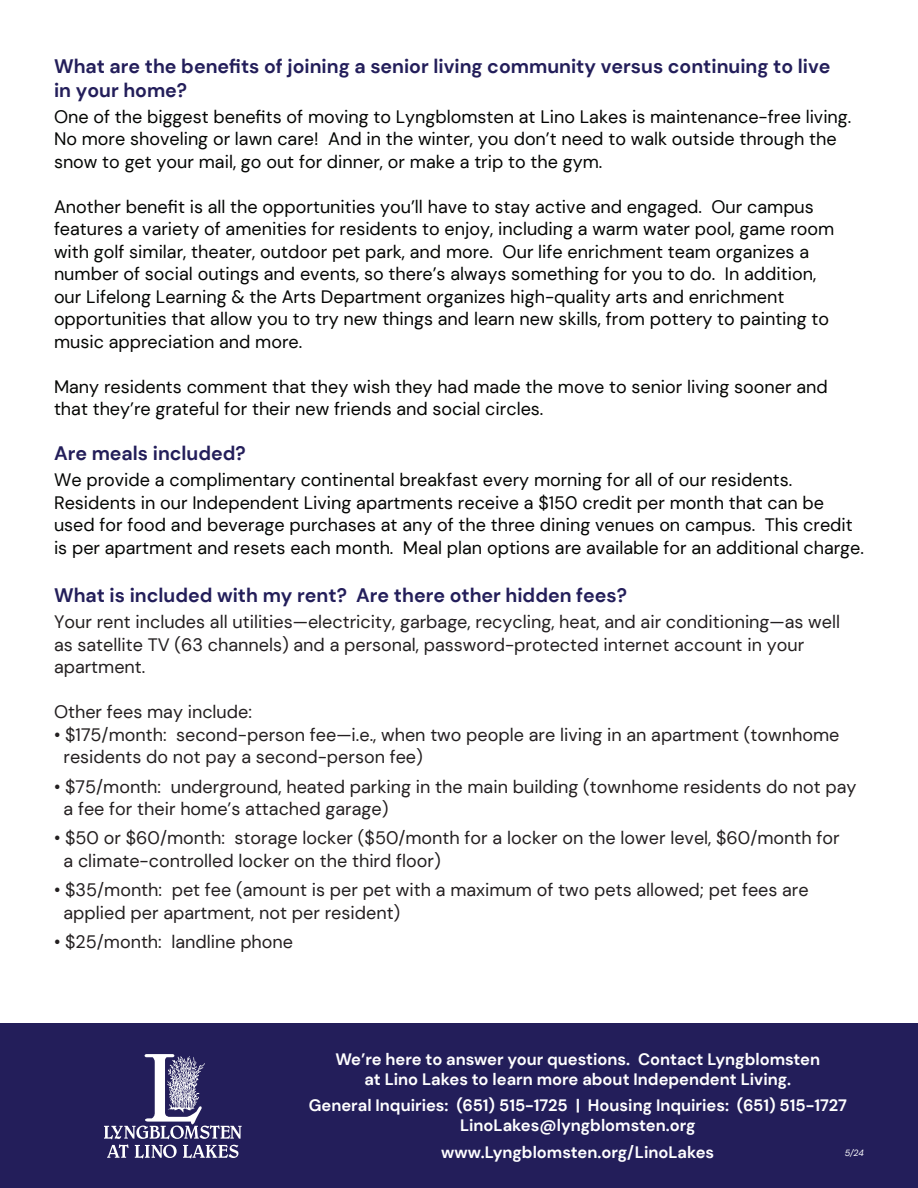
<style>
.page{position:relative;width:918px;height:1188px;background:#fff}
.page>*{position:absolute;margin:0;border:0;box-sizing:border-box;transform-origin:0 0}
.t1{font:700 19.5px/23.4px "DM Sans";color:#231e5a}
.t2{font:18px/22.5px "DM Sans";color:#040503}
.t3{font:18px/22.5px "DM Sans";color:#231f20}
.t4{font:700 16.5px/19.8px "DM Sans";color:#fff;text-align:center}
.t5{font:italic 9px "DM Sans";color:#fff}
</style>
<div class="page">
<div style="left:0;top:1024px;width:918px;height:164px;background:#231e5a"></div>
<svg style="left:104px;top:1054px;width:138px;height:104px"></svg>
<p class="t1" style="left:54px;top:55px;width:778px">What are the benefits of joining a senior living community versus continuing to live in your home?</p>
<p class="t2" style="left:54px;top:105px;width:799px">One of the biggest benefits of moving to Lyngblomsten at Lino Lakes is maintenance-free living.<br>No more shoveling or lawn care! And in the winter, you don’t need to walk outside through the snow to get your mail, go out for dinner, or make a trip to the gym.</p>
<p class="t2" style="left:54px;top:195px;width:782px">Another benefit is all the opportunities you’ll have to stay active and engaged. Our campus features a variety of amenities for residents to enjoy, including a warm water pool, game room with golf similar, theater, outdoor pet park, and more. Our life enrichment team organizes a number of social outings and events, so there’s always something for you to do. In addition, our Lifelong Learning &amp; the Arts Department organizes high-quality arts and enrichment opportunities that allow you to try new things and learn new skills, from pottery to painting to music appreciation and more.</p>
<p class="t2" style="left:54px;top:375px;width:775px">Many residents comment that they wish they had made the move to senior living sooner and that they’re grateful for their new friends and social circles.</p>
<p class="t1" style="left:54px;top:442px;width:193px">Are meals included?</p>
<p class="t2" style="left:54px;top:469px;width:812px">We provide a complimentary continental breakfast every morning for all of our residents.<br>Residents in our Independent Living apartments receive a $150 credit per month that can be used for food and beverage purchases at any of the three dining venues on campus. This credit is per apartment and resets each month. Meal plan options are available for an additional charge.</p>
<p class="t1" style="left:54px;top:584px;width:575px">What is included with my rent? Are there other hidden fees?</p>
<p class="t3" style="left:54px;top:611px;width:788px">Your rent includes all utilities—electricity, garbage, recycling, heat, and air conditioning—as well as satellite TV (63 channels) and a personal, password-protected internet account in your apartment.</p>
<p class="t3" style="left:54px;top:701px;width:200px">Other fees may include:</p>
<p class="t3" style="left:64px;top:723px;width:777px;text-indent:-10px">• $175/month: second-person fee—i.e., when two people are living in an apartment (townhome residents do not pay a second-person fee)</p>
<p class="t3" style="left:64px;top:775px;width:795px;text-indent:-10px">• $75/month: underground, heated parking in the main building (townhome residents do not pay a fee for their home’s attached garage)</p>
<p class="t3" style="left:64px;top:827px;width:778px;text-indent:-10px">• $50 or $60/month: storage locker ($50/month for a locker on the lower level, $60/month for a climate-controlled locker on the third floor)</p>
<p class="t3" style="left:64px;top:878px;width:747px;text-indent:-10px">• $35/month: pet fee (amount is per pet with a maximum of two pets allowed; pet fees are applied per apartment, not per resident)</p>
<p class="t3" style="left:54px;top:930px;width:241px">• $25/month: landline phone</p>
<p class="t4" style="left:335px;top:1049px;width:486px">We’re here to answer your questions. Contact Lyngblomsten at Lino Lakes to learn more about Independent Living.</p>
<p class="t4" style="left:309px;top:1096px;width:540px">General Inquiries: (651) 515-1725 | Housing Inquiries: (651) 515-1727<br>LinoLakes@lyngblomsten.org</p>
<p class="t4" style="left:441px;top:1142px;width:274px">www.Lyngblomsten.org/LinoLakes</p>
<p class="t5" style="left:845px;top:1147px;width:21px">5/24</p>
</div>
